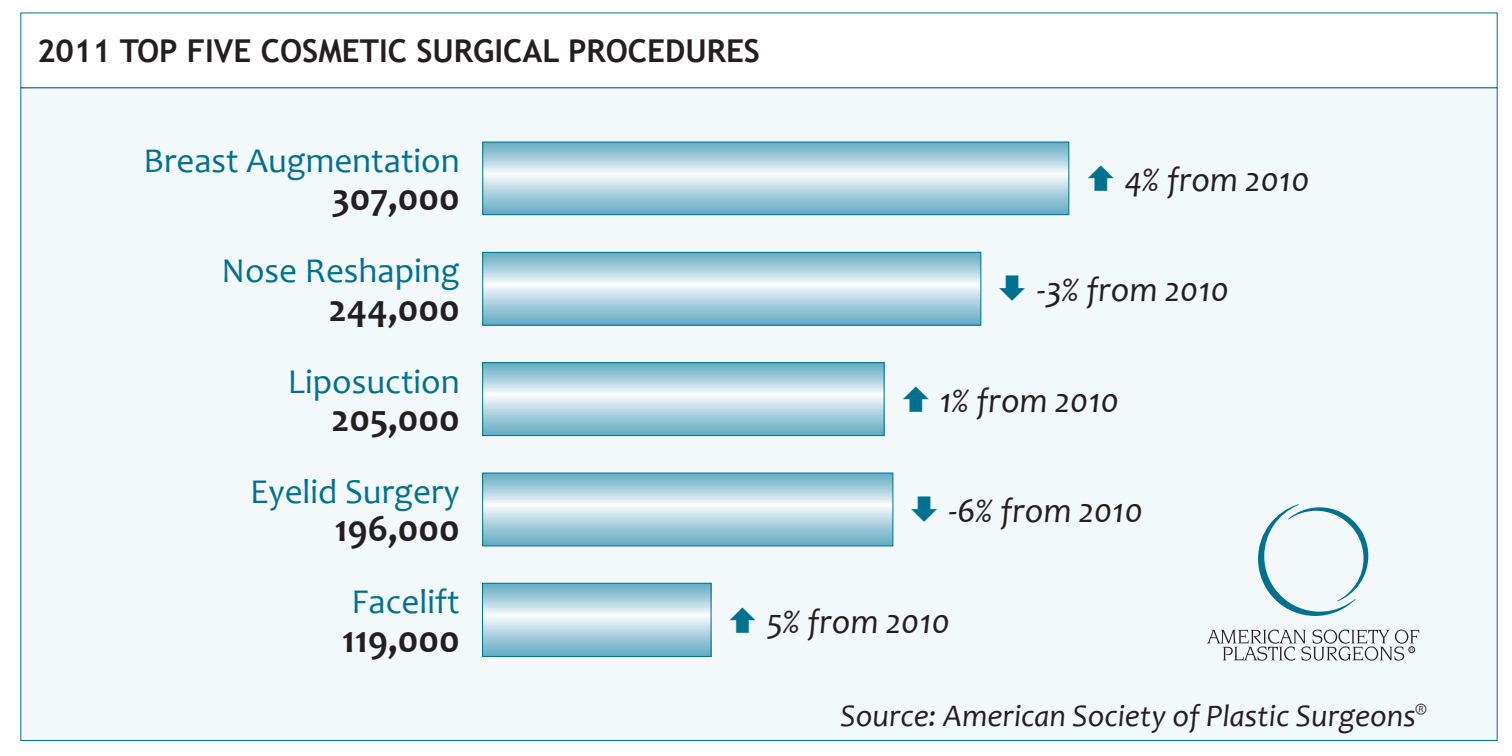
<style>
.page{position:relative;width:1512px;height:756px;background:#fff}
.page>*{position:absolute;margin:0;border:0;box-sizing:border-box;transform-origin:0 0}
.Chart_Line_number{font:700 38.5px "Candara";color:#231f20}
.Chart_Line_Title{font:35px "Candara";color:#00718e}
.Chart_Line___Up{font:italic 35px "Candara";color:#231f20}
.Chart_Line___Down{font:italic 35px "Candara";color:#231f20}
.Chart_Line_no_arrow{font:italic 31.5px "Candara";color:#231f20}
.Table_Title{font:700 31.5px "Trebuchet MS";color:#231f20}
</style>
<div class="page">
<div style="left:20px;top:87px;width:1478px;height:654px;background:#f3f8fa;border:1px solid #00718e"></div>
<svg style="left:485px;top:144px;width:582px;height:69px"></svg>
<div style="left:483px;top:142px;width:586px;height:73px;border:1px solid #00718e"></div>
<svg style="left:485px;top:254px;width:494px;height:69px;background:#add2df"></svg>
<div style="left:483px;top:252px;width:498px;height:73px;border:1px solid #00718e"></div>
<svg style="left:485px;top:365px;width:397px;height:69px"></svg>
<div style="left:483px;top:363px;width:401px;height:73px;border:1px solid #00718e"></div>
<svg style="left:484px;top:585px;width:225px;height:70px"></svg>
<div style="left:482px;top:583px;width:229px;height:74px;border:1px solid #00718e"></div>
<div style="left:20px;top:13px;width:1478px;height:75px;border:1px solid #00718e"></div>
<svg style="left:485px;top:475px;width:406px;height:69px"></svg>
<div style="left:483px;top:473px;width:410px;height:73px;border:1px solid #00718e"></div>
<svg style="left:1258px;top:504px;width:110px;height:112px"></svg>
<svg style="left:1207px;top:630px;width:212px;height:31px"></svg>
<p class="Table_Title" style="left:37px;top:31px;width:725px">2011 TOP FIVE COSMETIC SURGICAL PROCEDURES</p>
<p class="Chart_Line_Title" style="left:144px;top:139px;width:318px">Breast Augmentation</p>
<p class="Chart_Line_number" style="left:332px;top:175px;width:129px">307,000</p>
<p class="Chart_Line_Title" style="left:221px;top:250px;width:240px">Nose Reshaping</p>
<p class="Chart_Line_number" style="left:328px;top:285px;width:133px">244,000</p>
<p class="Chart_Line_Title" style="left:288px;top:360px;width:173px">Liposuction</p>
<p class="Chart_Line_number" style="left:331px;top:395px;width:130px">205,000</p>
<p class="Chart_Line_Title" style="left:250px;top:470px;width:211px">Eyelid Surgery</p>
<p class="Chart_Line_number" style="left:335px;top:506px;width:126px">196,000</p>
<p class="Chart_Line_Title" style="left:352px;top:581px;width:110px">Facelift</p>
<p class="Chart_Line_number" style="left:342px;top:616px;width:119px">119,000</p>
<p class="Chart_Line___Up" style="left:1125px;top:159px;width:187px">4% from 2010</p>
<p class="Chart_Line___Down" style="left:1037px;top:269px;width:194px">-3% from 2010</p>
<p class="Chart_Line___Up" style="left:940px;top:379px;width:181px">1% from 2010</p>
<p class="Chart_Line___Down" style="left:949px;top:490px;width:196px">-6% from 2010</p>
<p class="Chart_Line___Up" style="left:767px;top:600px;width:185px">5% from 2010</p>
<p class="Chart_Line_no_arrow" style="left:841px;top:697px;width:588px">Source: American Society of Plastic Surgeons<sup>®</sup></p>
</div>
